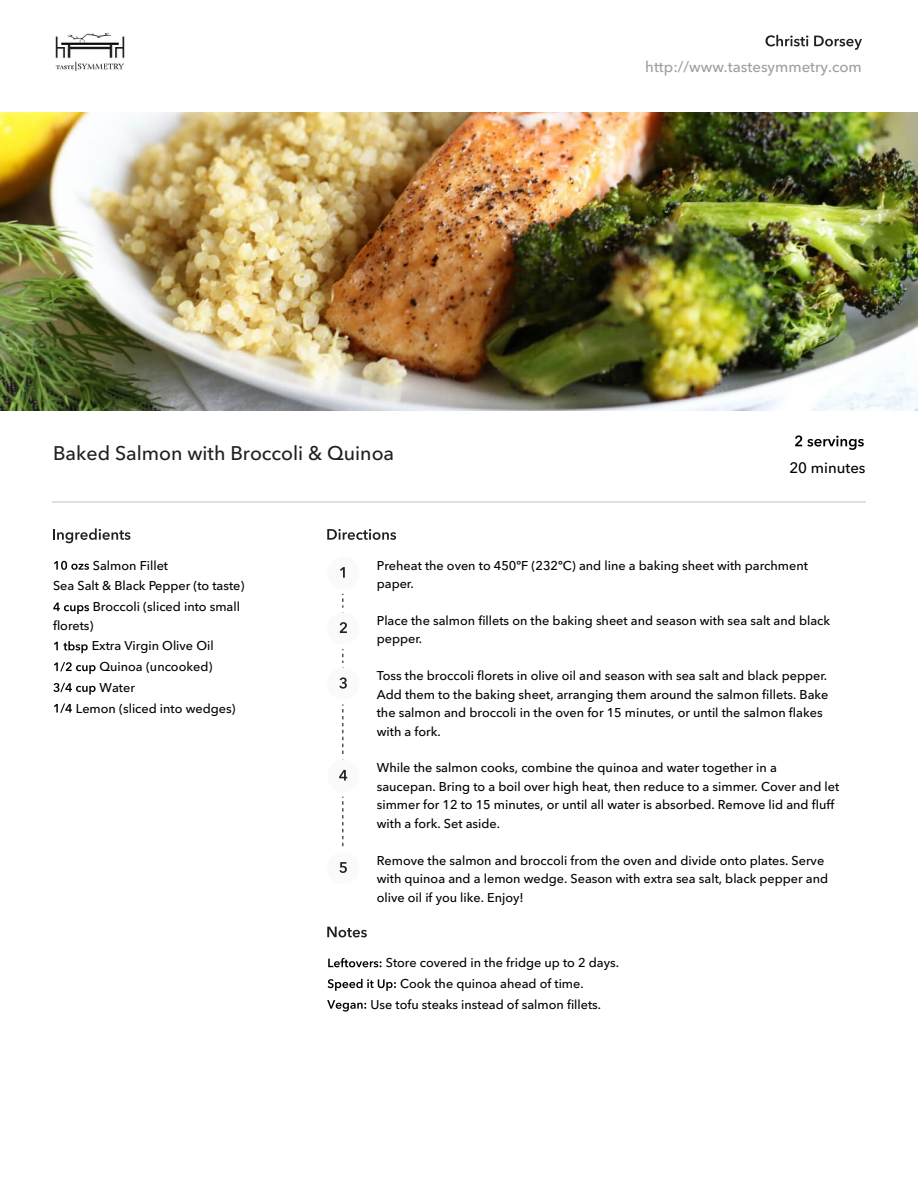
<style>
.page{position:relative;width:918px;height:1188px;background:#fff}
.page>*{position:absolute;margin:0;border:0;box-sizing:border-box;transform-origin:0 0}
.t1{font:500 19.65px "Avenir Next LT Pro";letter-spacing:.005em;color:#212121}
.t2{font:500 15px "Avenir Next LT Pro";letter-spacing:.005em;color:#9e9e9e}
.t3{font:500 15px "Avenir Next LT Pro";letter-spacing:.005em;color:#000}
.t4{font:500 12.75px/18.5px "Avenir Next LT Pro";letter-spacing:.005em;color:#000}
</style>
<div class="page">
<img style="left:0;top:112px;width:917px;height:299px">
<hr style="left:52px;top:502px;width:813px;height:1px;background:#e0e0e0">
<svg style="left:795px;top:435px;width:69px;height:15px"></svg>
<svg style="left:53px;top:528px;width:77px;height:15px"></svg>
<svg style="left:54px;top:561px;width:35px;height:9px"></svg>
<svg style="left:53px;top:603px;width:36px;height:11px"></svg>
<svg style="left:54px;top:641px;width:34px;height:12px"></svg>
<svg style="left:54px;top:662px;width:42px;height:12px"></svg>
<svg style="left:53px;top:683px;width:43px;height:12px"></svg>
<svg style="left:54px;top:703px;width:18px;height:10px"></svg>
<svg style="left:327px;top:529px;width:69px;height:11px"></svg>
<svg style="left:327px;top:927px;width:40px;height:10px"></svg>
<svg style="left:328px;top:958px;width:54px;height:9px"></svg>
<svg style="left:328px;top:979px;width:68px;height:12px"></svg>
<svg style="left:327px;top:1000px;width:39px;height:12px"></svg>
<svg style="left:339px;top:567px;width:9px;height:306px"></svg>
<img style="left:55px;top:33px;width:69px;height:38px">
<svg style="left:766px;top:35px;width:42px;height:11px"></svg>
<svg style="left:814px;top:36px;width:48px;height:14px"></svg>
<h1 class="t1" style="left:53px;top:445px;width:343px">Baked Salmon with Broccoli &amp; Quinoa</h1>
<p class="t2" style="left:645px;top:60px;width:218px">http://www.tastesymmetry.com</p>
<p class="t3" style="left:789px;top:462px;width:78px">20 minutes</p>
<p class="t4" style="left:93px;top:557px;width:77px">Salmon Fillet</p>
<p class="t4" style="left:53px;top:578px;width:193px">Sea Salt &amp; Black Pepper (to taste)</p>
<p class="t4" style="left:93px;top:599px;width:149px">Broccoli (sliced into small</p>
<p class="t4" style="left:53px;top:617px;width:42px">florets)</p>
<p class="t4" style="left:92px;top:638px;width:123px">Extra Virgin Olive Oil</p>
<p class="t4" style="left:100px;top:659px;width:114px">Quinoa (uncooked)</p>
<p class="t4" style="left:100px;top:679px;width:37px">Water</p>
<p class="t4" style="left:76px;top:700px;width:161px">Lemon (sliced into wedges)</p>
<p class="t4" style="left:377px;top:557px;width:433px">Preheat the oven to 450ºF (232ºC) and line a baking sheet with parchment paper.</p>
<p class="t4" style="left:377px;top:612px;width:455px">Place the salmon fillets on the baking sheet and season with sea salt and black pepper.</p>
<p class="t4" style="left:377px;top:668px;width:453px">Toss the broccoli florets in olive oil and season with sea salt and black pepper.<br>Add them to the baking sheet, arranging them around the salmon fillets. Bake the salmon and broccoli in the oven for 15 minutes, or until the salmon flakes with a fork.</p>
<p class="t4" style="left:377px;top:760px;width:464px">While the salmon cooks, combine the quinoa and water together in a<br>saucepan. Bring to a boil over high heat, then reduce to a simmer. Cover and let simmer for 12 to 15 minutes, or until all water is absorbed. Remove lid and fluff with a fork. Set aside.</p>
<p class="t4" style="left:377px;top:852px;width:453px">Remove the salmon and broccoli from the oven and divide onto plates. Serve with quinoa and a lemon wedge. Season with extra sea salt, black pepper and olive oil if you like. Enjoy!</p>
<p class="t4" style="left:386px;top:955px;width:235px">Store covered in the fridge up to 2 days.</p>
<p class="t4" style="left:400px;top:975px;width:185px">Cook the quinoa ahead of time.</p>
<p class="t4" style="left:371px;top:996px;width:232px">Use tofu steaks instead of salmon fillets.</p>
</div>
